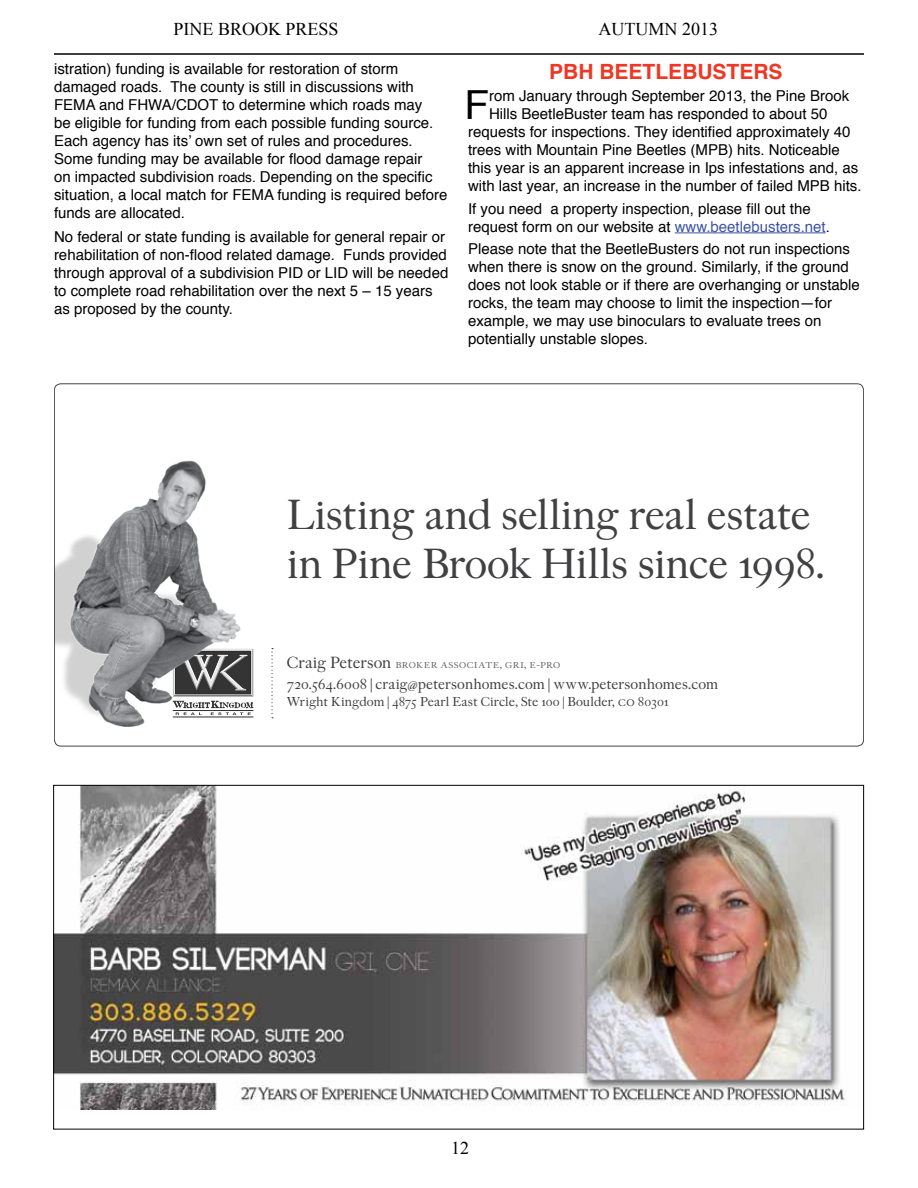
<style>
.page{position:relative;width:918px;height:1188px;background:#fff}
.page>*{position:absolute;margin:0;border:0;box-sizing:border-box;transform-origin:0 0}
.t1{font:40.35px/48.4px "Replay Pro";letter-spacing:-.015em;color:#414042}
.t2{font:40.05px "Helvetica";color:#000}
.t3{font:700 21px "Helvetica";color:#ee3724}
.t4{font:18px "Times New Roman";color:#000}
.t5{font:15px/18px "Helvetica";color:#000}
.t6{font:13.95px "Replay Pro";color:#414042}
.t7{font:12.45px "Replay Pro";color:#414042}
.t8{font:10.8px "Replay Pro";letter-spacing:-.02em;color:#6d6e71}
.s1{font-size:13.5px}
.s2{color:#3d54a5}
.s3{font-size:15.45px;color:#414042}
</style>
<div class="page">
<hr style="left:54px;top:53px;width:810px;height:2px;background:#000">
<img style="left:56px;top:460px;width:218px;height:267px">
<svg style="left:271px;top:648px;width:2px;height:70px"></svg>
<img style="left:55px;top:787px;width:791px;height:322px">
<hr style="left:675px;top:233px;width:151px;height:1px;background:#3d54a5">
<p class="t4" style="left:174px;top:17px;width:167px">PINE BROOK PRESS</p>
<p class="t4" style="left:599px;top:17px;width:121px">AUTUMN 2013</p>
<p class="t5" style="left:54px;top:60px;width:395px">istration) funding is available for restoration of storm damaged roads. The county is still in discussions with FEMA and FHWA/CDOT to determine which roads may<br>be eligible for funding from each possible funding source.<br>Each agency has its’ own set of rules and procedures.<br>Some funding may be available for flood damage repair<br>on impacted subdivision <span class="s1">roads.</span> Depending on the specific situation, a local match for FEMA funding is required before funds are allocated.</p>
<p class="t5" style="left:54px;top:228px;width:396px">No federal or state funding is available for general repair or rehabilitation of non-flood related damage. Funds provided through approval of a subdivision PID or LID will be needed to complete road rehabilitation over the next 5 – 15 years as proposed by the county.</p>
<h3 class="t3" style="left:549px;top:54px;width:235px">PBH BEETLEBUSTERS</h3>
<h2 class="t2" style="left:465px;top:74px;width:26px">F</h2>
<p class="t5" style="left:489px;top:87px;width:362px">rom January through September 2013, the Pine Brook</p>
<p class="t5" style="left:489px;top:105px;width:340px">Hills BeetleBuster team has responded to about 50</p>
<p class="t5" style="left:468px;top:123px;width:384px">requests for inspections. They identified approximately 40</p>
<p class="t5" style="left:468px;top:141px;width:373px">trees with Mountain Pine Beetles (MPB) hits. Noticeable</p>
<p class="t5" style="left:468px;top:159px;width:392px">this year is an apparent increase in Ips infestations and, as</p>
<p class="t5" style="left:468px;top:177px;width:395px">with last year, an increase in the number of failed MPB hits.</p>
<p class="t5" style="left:468px;top:200px;width:363px">If you need a property inspection, please fill out the request form on our website at <span class="s2">www.beetlebusters.net</span>.</p>
<p class="t5" style="left:468px;top:240px;width:393px">Please note that the BeetleBusters do not run inspections when there is snow on the ground. Similarly, if the ground does not look stable or if there are overhanging or unstable rocks, the team may choose to limit the inspection—for example, we may use binoculars to evaluate trees on potentially unstable slopes.</p>
<h1 class="t1" style="left:287px;top:493px;width:539px">Listing and selling real estate in Pine Brook Hills since 1998.</h1>
<p class="t8" style="left:287px;top:658px;width:275px"><span class="s3">Craig Peterson</span> Broker AssociAte, gri, e-pro</p>
<p class="t6" style="left:287px;top:676px;width:433px">720.564.6008 | craig@petersonhomes.com | www.petersonhomes.com</p>
<p class="t7" style="left:287px;top:694px;width:383px">Wright Kingdom | 4875 Pearl East Circle, Ste 100 | Boulder, co 80301</p>
<p class="t4" style="left:451px;top:1136px;width:19px">12</p>
</div>
